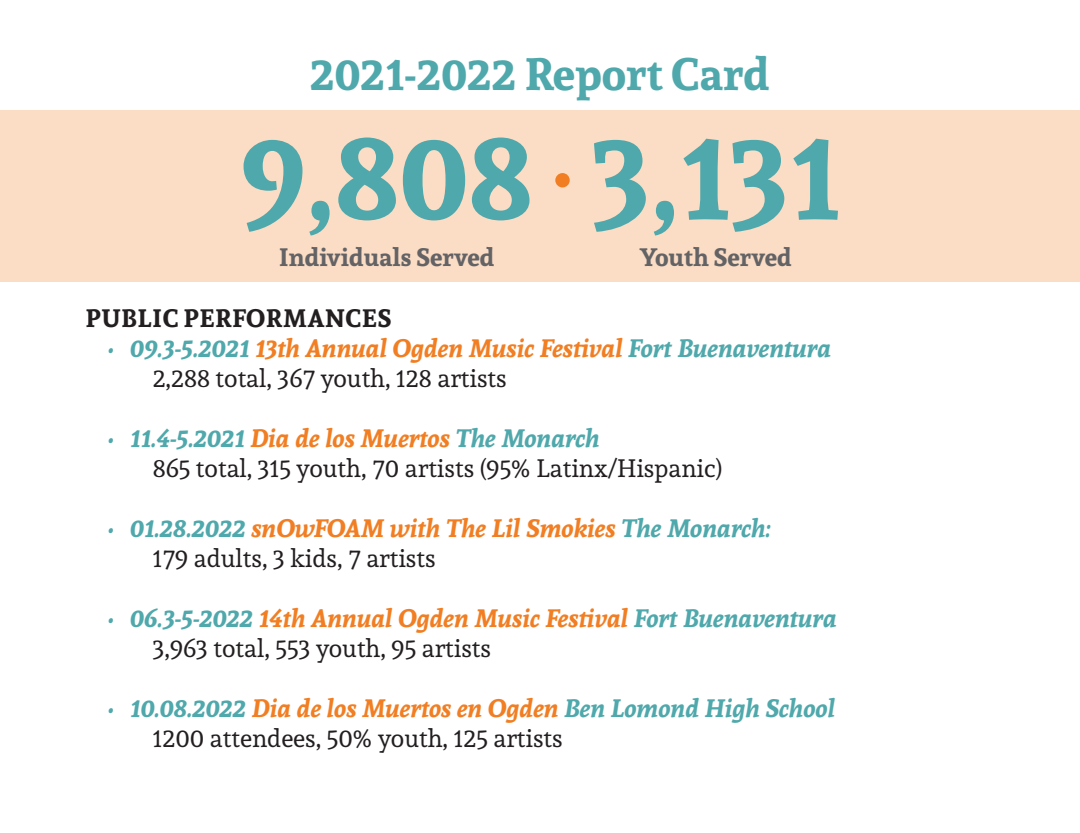
<style>
.page{position:relative;width:1080px;height:833px;background:#fff}
.page>*{position:absolute;margin:0;border:0;box-sizing:border-box;transform-origin:0 0}
.t1{font:700 119.75px "Andada";color:#4fa8ab}
.t2{font:700 45px "Andada";color:#4fa8ab}
.t3{font:25px/30px "Andada";color:#231f20}
.t4{font:italic 700 25px/30px "Andada";color:#f17e22}
.t5{font:700 25px "Andada";color:#636366}
.t6{font:700 25px "Andada";letter-spacing:.02em;color:#231f20}
.s1{font-weight:700;font-style:italic;color:#4fa8ab}
.s2{font-weight:700;font-style:italic;color:#f17e22}
.s3{color:#4fa8ab}
.s4{font-weight:400;font-style:normal;color:#231f20}
</style>
<div class="page">
<div style="left:0;top:110px;width:1080px;height:171px;background:#fbdcc4"></div>
<div style="left:555px;top:173px;width:15px;height:14px;background:#f17e22;border-radius:50%"></div>
<h2 class="t2" style="left:310px;top:43px;width:461px">2021-2022 Report Card</h2>
<h1 class="t1" style="left:240px;top:95px;width:295px">9,808</h1>
<p class="t5" style="left:279px;top:240px;width:217px">Individuals Served</p>
<h1 class="t1" style="left:592px;top:95px;width:250px">3,131</h1>
<p class="t5" style="left:640px;top:240px;width:154px">Youth Served</p>
<p class="t6" style="left:85px;top:301px;width:308px">PUBLIC PERFORMANCES</p>
<p class="t3" style="left:153px;top:333px;width:680px;text-indent:-45px"><span class="s1">• 09.3-5.2021</span> <span class="s2">13th Annual Ogden Music Festival</span> <span class="s1">Fort Buenaventura<br></span>2,288 total, 367 youth, 128 artists</p>
<p class="t3" style="left:153px;top:423px;width:571px;text-indent:-45px"><span class="s1">• 11.4-5.2021</span> <span class="s2">Dia de los Muertos</span> <span class="s1">The Monarch<br></span>865 total, 315 youth, 70 artists (95% Latinx/Hispanic)</p>
<p class="t4" style="left:153px;top:512px;width:620px;text-indent:-45px"><span class="s3">• 01.28.2022</span> snOwFOAM with The Lil Smokies <span class="s3">The Monarch:<br></span><span class="s4">179 adults, 3 kids, 7 artists</span></p>
<p class="t3" style="left:153px;top:603px;width:686px;text-indent:-45px"><span class="s1">• 06.3-5-2022</span> <span class="s2">14th Annual Ogden Music Festival</span> <span class="s1">Fort Buenaventura<br></span>3,963 total, 553 youth, 95 artists</p>
<p class="t3" style="left:153px;top:693px;width:684px;text-indent:-45px"><span class="s1">• 10.08.2022</span> <span class="s2">Dia de los Muertos en Ogden</span> <span class="s1">Ben Lomond High School<br></span>1200 attendees, 50% youth, 125 artists</p>
</div>
